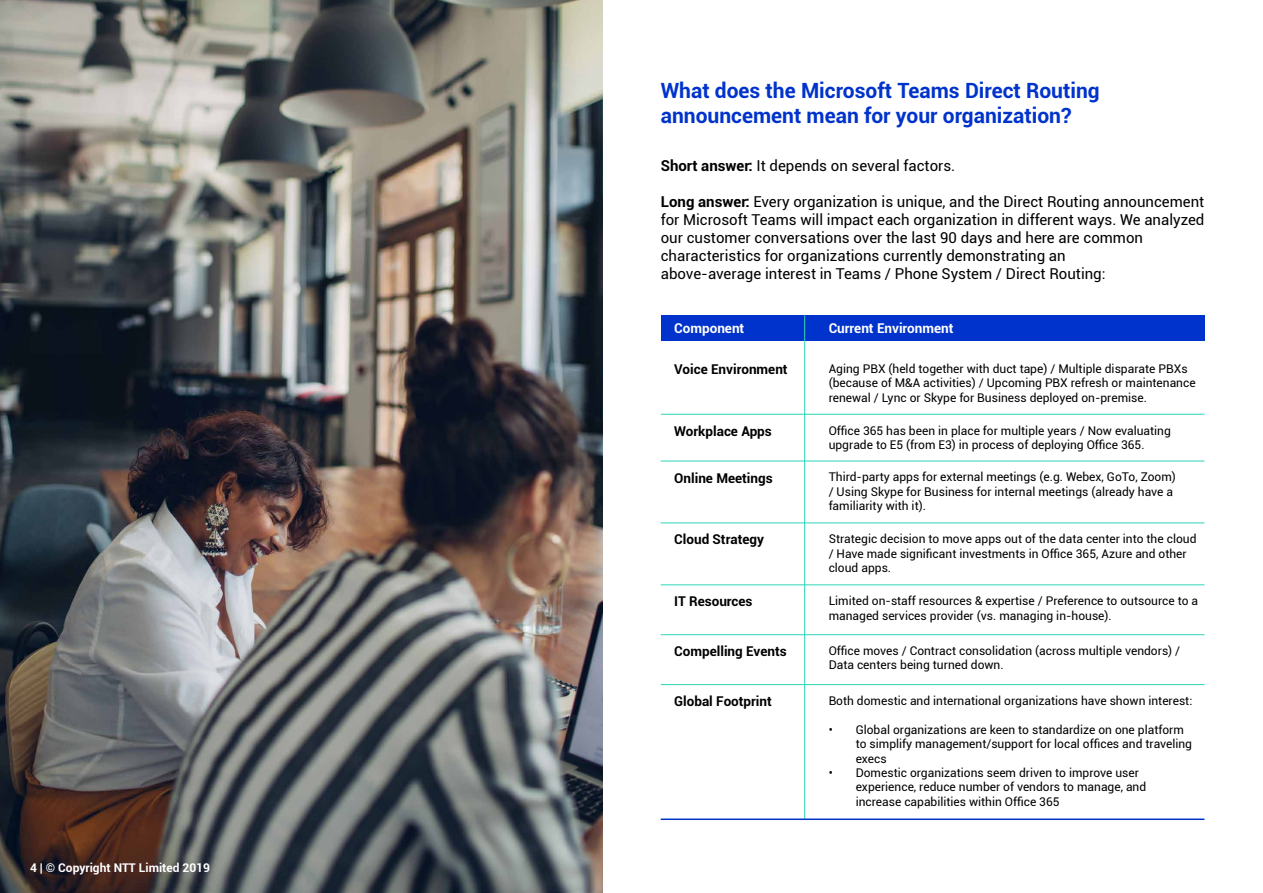
<style>
.page{position:relative;width:1263px;height:893px;background:#fff}
.page>*{position:absolute;margin:0;border:0;box-sizing:border-box;transform-origin:0 0}
.t1{font:700 21px/25.2px "Roboto";color:#03c}
.t2{font:15px/18px "Roboto";color:#000}
.t3{font:700 13.5px "Roboto";color:#000}
.t4{font:700 13.5px "Roboto";color:#fff}
.t5{font:12px/14.4px "Roboto";color:#000}
.t6{font:700 12px "Roboto";color:#fff}
.s1{font-weight:700}
</style>
<div class="page">
<img style="left:0;top:0;width:602px;height:893px">
<div style="left:661px;top:315px;width:543px;height:26px;background:#03c"></div>
<hr style="left:804px;top:315px;width:1px;height:505px;background:#2cd5b6">
<hr style="left:661px;top:414px;width:543px;height:1px;background:#2cd5b6">
<hr style="left:661px;top:461px;width:543px;height:1px;background:#2cd5b6">
<hr style="left:661px;top:522px;width:543px;height:1px;background:#2cd5b6">
<hr style="left:661px;top:584px;width:543px;height:1px;background:#2cd5b6">
<hr style="left:661px;top:634px;width:543px;height:1px;background:#2cd5b6">
<hr style="left:661px;top:684px;width:543px;height:1px;background:#2cd5b6">
<hr style="left:661px;top:818px;width:543px;height:2px;background:#03c">
<p class="t6" style="left:30px;top:859px;width:182px">4 | © Copyright NTT Limited 2019</p>
<h1 class="t1" style="left:661px;top:77px;width:440px">What does the Microsoft Teams Direct Routing announcement mean for your organization?</h1>
<p class="t2" style="left:661px;top:156px;width:296px"><span class="s1">Short answer:</span> It depends on several factors.</p>
<p class="t2" style="left:661px;top:192px;width:545px"><span class="s1">Long answer:</span> Every organization is unique, and the Direct Routing announcement for Microsoft Teams will impact each organization in different ways. We analyzed our customer conversations over the last 90 days and here are common characteristics for organizations currently demonstrating an<br>above-average interest in Teams / Phone System / Direct Routing:</p>
<p class="t4" style="left:674px;top:319px;width:72px">Component</p>
<p class="t4" style="left:829px;top:319px;width:126px">Current Environment</p>
<p class="t3" style="left:674px;top:359px;width:115px">Voice Environment</p>
<p class="t3" style="left:674px;top:421px;width:99px">Workplace Apps</p>
<p class="t3" style="left:674px;top:468px;width:100px">Online Meetings</p>
<p class="t3" style="left:674px;top:530px;width:91px">Cloud Strategy</p>
<p class="t3" style="left:674px;top:592px;width:80px">IT Resources</p>
<p class="t3" style="left:674px;top:642px;width:114px">Compelling Events</p>
<p class="t3" style="left:674px;top:692px;width:99px">Global Footprint</p>
<p class="t5" style="left:829px;top:361px;width:368px">Aging PBX (held together with duct tape) / Multiple disparate PBXs (because of M&amp;A activities) / Upcoming PBX refresh or maintenance renewal / Lync or Skype for Business deployed on-premise.</p>
<p class="t5" style="left:829px;top:423px;width:344px">Office 365 has been in place for multiple years / Now evaluating upgrade to E5 (from E3) in process of deploying Office 365.</p>
<p class="t5" style="left:829px;top:470px;width:349px">Third-party apps for external meetings (e.g. Webex, GoTo, Zoom) / Using Skype for Business for internal meetings (already have a familiarity with it).</p>
<p class="t5" style="left:829px;top:531px;width:369px">Strategic decision to move apps out of the data center into the cloud / Have made significant investments in Office 365, Azure and other cloud apps.</p>
<p class="t5" style="left:829px;top:593px;width:371px">Limited on-staff resources &amp; expertise / Preference to outsource to a managed services provider (vs. managing in-house).</p>
<p class="t5" style="left:829px;top:643px;width:353px">Office moves / Contract consolidation (across multiple vendors) /<br>Data centers being turned down.</p>
<p class="t5" style="left:829px;top:693px;width:365px">Both domestic and international organizations have shown interest:</p>
<p class="t5" style="left:856px;top:722px;width:338px;text-indent:-27px">• Global organizations are keen to standardize on one platform to simplify management/support for local offices and traveling execs</p>
<p class="t5" style="left:856px;top:765px;width:292px;text-indent:-27px">• Domestic organizations seem driven to improve user experience, reduce number of vendors to manage, and increase capabilities within Office 365</p>
</div>
